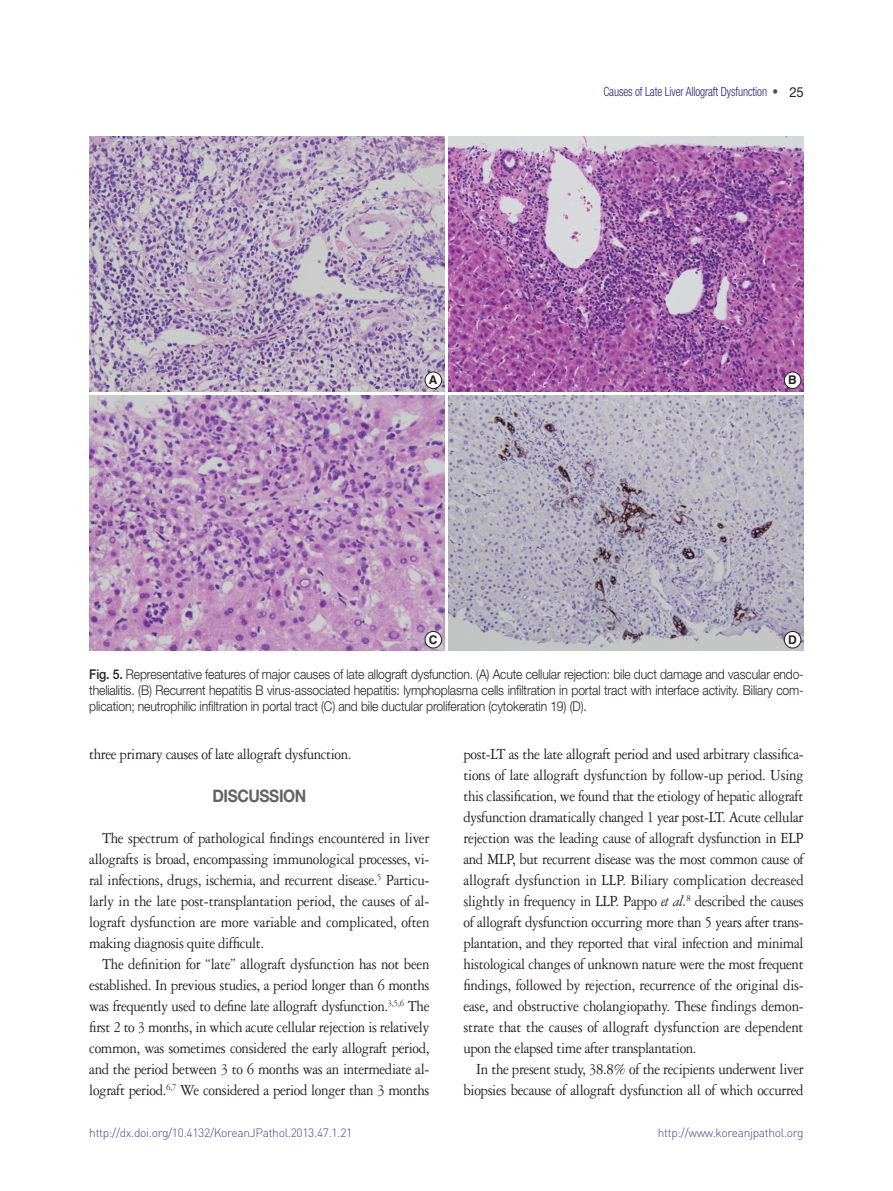
<style>
.page{position:relative;width:893px;height:1191px;background:#fff}
.page>*{position:absolute;margin:0;border:0;box-sizing:border-box;transform-origin:0 0}
.본문_대제목_영문{font:700 17.25px "Helvetica Neue LT Std";letter-spacing:-.025em;color:#636366;scale:.9 1}
.본문_영문{font:16.5px/21px "Garamond 3 LT Std";letter-spacing:-.025em;color:#231f20;text-align:justify;scale:.9 1}
.표_제목__그림_설명{font:300 13.5px/16.2px "Helvetica Neue LT Std";letter-spacing:-.01em;color:#231f20;text-align:justify;scale:.9 1}
.t1{font:300 condensed 12.75px "Helvetica Neue LT Std";letter-spacing:-.01em;color:#26237b;scale:.9 1}
.t2{font:300 12px "DIN Pro";letter-spacing:-.025em;color:#45428b}
.t3{font:700 12px "Helvetica LT Std";color:#231f20}
.s1{color:#45428b}
.s2{font-weight:400;font-stretch:normal;font-size:13.8px;color:#231f20}
.s3{font-weight:500}
.s4{font-style:italic}
</style>
<div class="page">
<img style="left:89px;top:136px;width:355px;height:255px">
<img style="left:89px;top:395px;width:355px;height:256px">
<img style="left:449px;top:136px;width:355px;height:255px">
<img style="left:449px;top:395px;width:355px;height:256px">
<div style="left:425px;top:372px;width:17px;height:16px;background:#fff;border-radius:50%"></div>
<div style="left:425px;top:372px;width:17px;height:17px;border:1px solid #231f20;border-radius:50%"></div>
<div style="left:784px;top:372px;width:17px;height:16px;background:#fff;border-radius:50%"></div>
<div style="left:784px;top:372px;width:17px;height:17px;border:1px solid #231f20;border-radius:50%"></div>
<div style="left:425px;top:631px;width:17px;height:17px;background:#fff;border-radius:50%"></div>
<div style="left:425px;top:631px;width:17px;height:17px;border:1px solid #231f20;border-radius:50%"></div>
<div style="left:784px;top:631px;width:17px;height:17px;background:#fff;border-radius:50%"></div>
<div style="left:784px;top:631px;width:17px;height:17px;border:1px solid #231f20;border-radius:50%"></div>
<p class="t1" style="left:603px;top:84px;width:224px">Causes of Late Liver Allograft Dysfunction <span class="s1">•</span> <span class="s2">25</span></p>
<p class="t3" style="left:429px;top:373px;width:10px">A</p>
<p class="t3" style="left:788px;top:373px;width:10px">B</p>
<p class="t3" style="left:429px;top:632px;width:10px">C</p>
<p class="t3" style="left:788px;top:632px;width:10px">D</p>
<p class="표_제목__그림_설명" style="left:89px;top:666px;width:795px"><span class="s3">Fig. 5.</span> Representative features of major causes of late allograft dysfunction. (A) Acute cellular rejection: bile duct damage and vascular endo&shy;thelialitis. (B) Recurrent hepatitis B virus-associated hepatitis: lymphoplasma cells infiltration in portal tract with interface activity. Biliary com&shy;plication; neutrophilic infiltration in portal tract (C) and bile ductular proliferation (cytokeratin 19) (D).</p>
<p class="본문_영문" style="left:89px;top:743px;width:293px">three primary causes of late allograft dysfunction.</p>
<p class="본문_대제목_영문" style="left:212px;top:785px;width:106px">DISCUSSION</p>
<p class="본문_영문" style="left:89px;top:827px;width:380px;text-indent:13px">The spectrum of pathological findings encountered in liver allografts is broad, encompassing immunological processes, vi&shy;ral infections, drugs, ischemia, and recurrent disease.<sup>5</sup> Particu&shy;larly in the late post-transplantation period, the causes of al&shy;lograft dysfunction are more variable and complicated, often making diagnosis quite difficult.</p>
<p class="본문_영문" style="left:89px;top:953px;width:380px;text-indent:13px">The definition for “late” allograft dysfunction has not been established. In previous studies, a period longer than 6 months was frequently used to define late allograft dysfunction.<sup>3,5,6</sup> The first 2 to 3 months, in which acute cellular rejection is relatively common, was sometimes considered the early allograft period, and the period between 3 to 6 months was an intermediate al&shy;lograft period.<sup>6,7</sup> We considered a period longer than 3 months</p>
<p class="본문_영문" style="left:463px;top:743px;width:380px">post-LT as the late allograft period and used arbitrary classifica&shy;tions of late allograft dysfunction by follow-up period. Using this classification, we found that the etiology of hepatic allograft dysfunction dramatically changed 1 year post-LT. Acute cellular rejection was the leading cause of allograft dysfunction in ELP and MLP, but recurrent disease was the most common cause of allograft dysfunction in LLP. Biliary complication decreased slightly in frequency in LLP. Pappo <span class="s4">et al.</span><sup>8</sup> described the causes of allograft dysfunction occurring more than 5 years after trans&shy;plantation, and they reported that viral infection and minimal histological changes of unknown nature were the most frequent findings, followed by rejection, recurrence of the original dis&shy;ease, and obstructive cholangiopathy. These findings demon&shy;strate that the causes of allograft dysfunction are dependent upon the elapsed time after transplantation.</p>
<p class="본문_영문" style="left:463px;top:1058px;width:379px;text-align:right">In the present study, 38.8% of the recipients underwent liver biopsies because of allograft dysfunction all of which occurred</p>
<p class="t2" style="left:89px;top:1125px;width:265px">http://dx.doi.org/10.4132/KoreanJPathol.2013.47.1.21</p>
<p class="t2" style="left:658px;top:1125px;width:147px">http://www.koreanjpathol.org</p>
</div>
